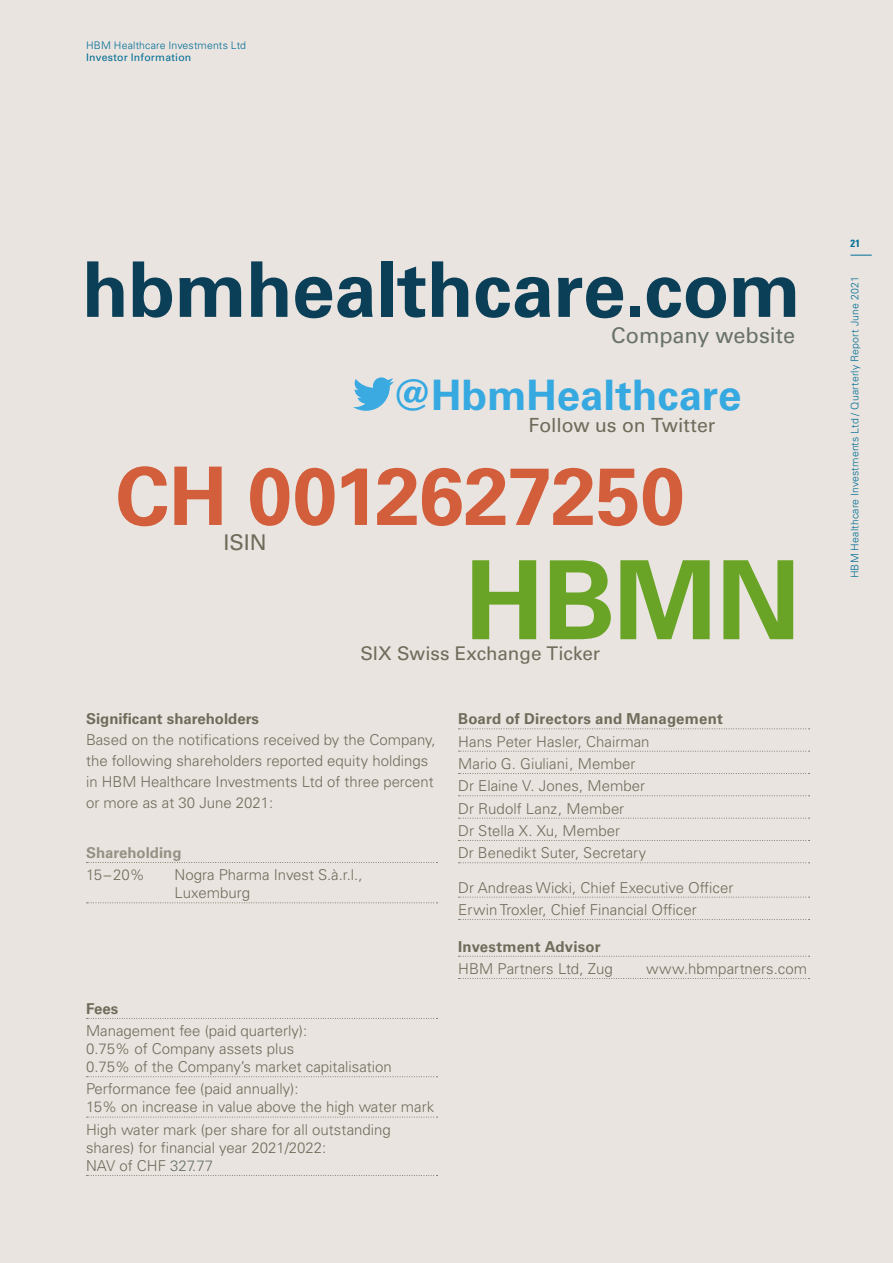
<style>
.page{position:relative;width:893px;height:1263px;background:#eae4e0}
.page>*{position:absolute;margin:0;border:0;box-sizing:border-box;transform-origin:0 0}
.t1{font:700 109.2px "Univers LT Std";color:#6aa426}
.t2{font:700 80.7px "Univers LT Std";letter-spacing:-.015em;color:#d25e3b}
.t3{font:700 76.8px "Univers LT Std";letter-spacing:-.005em;color:#0a3f57}
.t4{font:700 42px "Univers LT Std";color:#36a9e1}
.t5{font:21.75px "Univers LT Std";color:#68726a}
.t6{font:21.75px "Univers LT Std";color:#6f6c5b}
.t7{font:19.5px "Univers LT Std";letter-spacing:-.005em;color:#6f6c5b}
.t8{font:18.9px "Univers LT Std";color:#6f6c5b}
.t9{font:300 15px/22.4px "Univers LT Std";color:#6f6c5b}
.t10{font:700 15px "Univers LT Std";letter-spacing:.005em;color:#6f6c5b}
.t11{font:700 15px "Univers LT Std";color:#959184}
.t12{font:300 10.5px "Univers LT Std";letter-spacing:.015em;color:#006f95}
.t13{font:10.5px "Univers LT Std";letter-spacing:.02em;color:#006f95}
.t14{font:700 condensed 10.5px "Univers LT Std";color:#006f95}
.s1{color:#68726a}
</style>
<div class="page">
<svg style="left:850px;top:255px;width:22px;height:1px"></svg>
<svg style="left:459px;top:728px;width:351px;height:1px"></svg>
<svg style="left:459px;top:751px;width:351px;height:1px"></svg>
<svg style="left:459px;top:773px;width:351px;height:1px"></svg>
<svg style="left:459px;top:795px;width:351px;height:1px"></svg>
<svg style="left:459px;top:818px;width:351px;height:1px"></svg>
<svg style="left:459px;top:840px;width:351px;height:1px"></svg>
<svg style="left:459px;top:862px;width:351px;height:1px"></svg>
<svg style="left:459px;top:897px;width:351px;height:1px"></svg>
<svg style="left:459px;top:919px;width:351px;height:1px"></svg>
<svg style="left:459px;top:956px;width:351px;height:1px"></svg>
<svg style="left:459px;top:978px;width:351px;height:1px"></svg>
<svg style="left:86px;top:862px;width:352px;height:1px"></svg>
<svg style="left:86px;top:902px;width:352px;height:1px"></svg>
<svg style="left:86px;top:1018px;width:352px;height:1px"></svg>
<svg style="left:86px;top:1076px;width:352px;height:1px"></svg>
<svg style="left:86px;top:1117px;width:352px;height:1px"></svg>
<svg style="left:86px;top:1175px;width:352px;height:1px"></svg>
<svg style="left:353px;top:377px;width:41px;height:34px"></svg>
<p class="t12" style="left:86px;top:39px;width:161px">HBM Healthcare Investments Ltd</p>
<p class="t13" style="left:86px;top:51px;width:107px">Investor Information</p>
<h3 class="t3" style="left:82px;top:245px;width:721px">hbmhealthcare.com</h3>
<h3 class="t5" style="left:611px;top:323px;width:185px">Company website</h3>
<h3 class="t4" style="left:392px;top:370px;width:351px">@HbmHealthcare</h3>
<h3 class="t7" style="left:529px;top:413px;width:188px">Follow us on Twitter</h3>
<h2 class="t2" style="left:115px;top:449px;width:571px">CH 0012627250</h2>
<h3 class="t6" style="left:223px;top:529px;width:45px">ISIN</h3>
<h1 class="t1" style="left:465px;top:537px;width:337px">HBMN</h1>
<p class="t8" style="left:360px;top:642px;width:241px">SIX Swiss Exchange Ticker</p>
<p class="t10" style="left:86px;top:710px;width:174px">Significant shareholders</p>
<p class="t9" style="left:86px;top:729px;width:351px;line-height:21px">Based on the notifications received by the Company, the following shareholders reported equity holdings in HBM Healthcare Investments Ltd of three percent or more as at 30 June 2021:</p>
<p class="t11" style="left:86px;top:844px;width:97px">Shareholding</p>
<p class="t9" style="left:86px;top:864px;width:60px">15–20%</p>
<p class="t9" style="left:175px;top:866px;width:189px;line-height:18px">Nogra Pharma Invest S.à.r.l.,<br>Luxemburg</p>
<p class="t10" style="left:86px;top:1000px;width:34px">Fees</p>
<p class="t9" style="left:86px;top:1022px;width:307px;line-height:18px">Management fee (paid quarterly):<br>0.75% of Company assets plus<br>0.75% of the Company’s market capitalisation</p>
<p class="t9" style="left:86px;top:1080px;width:350px;line-height:18px">Performance fee (paid annually):<br>15% on increase in value above the high water mark</p>
<p class="t9" style="left:86px;top:1120px;width:306px;line-height:18px">High water mark (per share for all outstanding shares) for financial year 2021/2022:<br>NAV of CHF <span class="s1">327.77</span></p>
<p class="t10" style="left:458px;top:710px;width:266px">Board of Directors and Management</p>
<p class="t9" style="left:458px;top:730px;width:193px">Hans Peter Hasler, Chairman<br>Mario G. Giuliani, Member<br>Dr Elaine V. Jones, Member<br>Dr Rudolf Lanz, Member<br>Dr Stella X. Xu, Member<br>Dr Benedikt Suter, Secretary</p>
<p class="t9" style="left:458px;top:876px;width:277px">Dr Andreas Wicki, Chief Executive Officer<br>Erwin Troxler, Chief Financial Officer</p>
<p class="t10" style="left:458px;top:937px;width:144px">Investment Advisor</p>
<p class="t9" style="left:458px;top:957px;width:156px">HBM Partners Ltd, Zug</p>
<p class="t9" style="left:646px;top:957px;width:163px">www.hbmpartners.com</p>
<p class="t14" style="left:850px;top:236px;width:11px">21</p>
<p class="t12" style="left:848px;top:578px;width:304px;rotate:-90deg">HBM Healthcare Investments Ltd / Quarterly Report June 2021</p>
</div>
